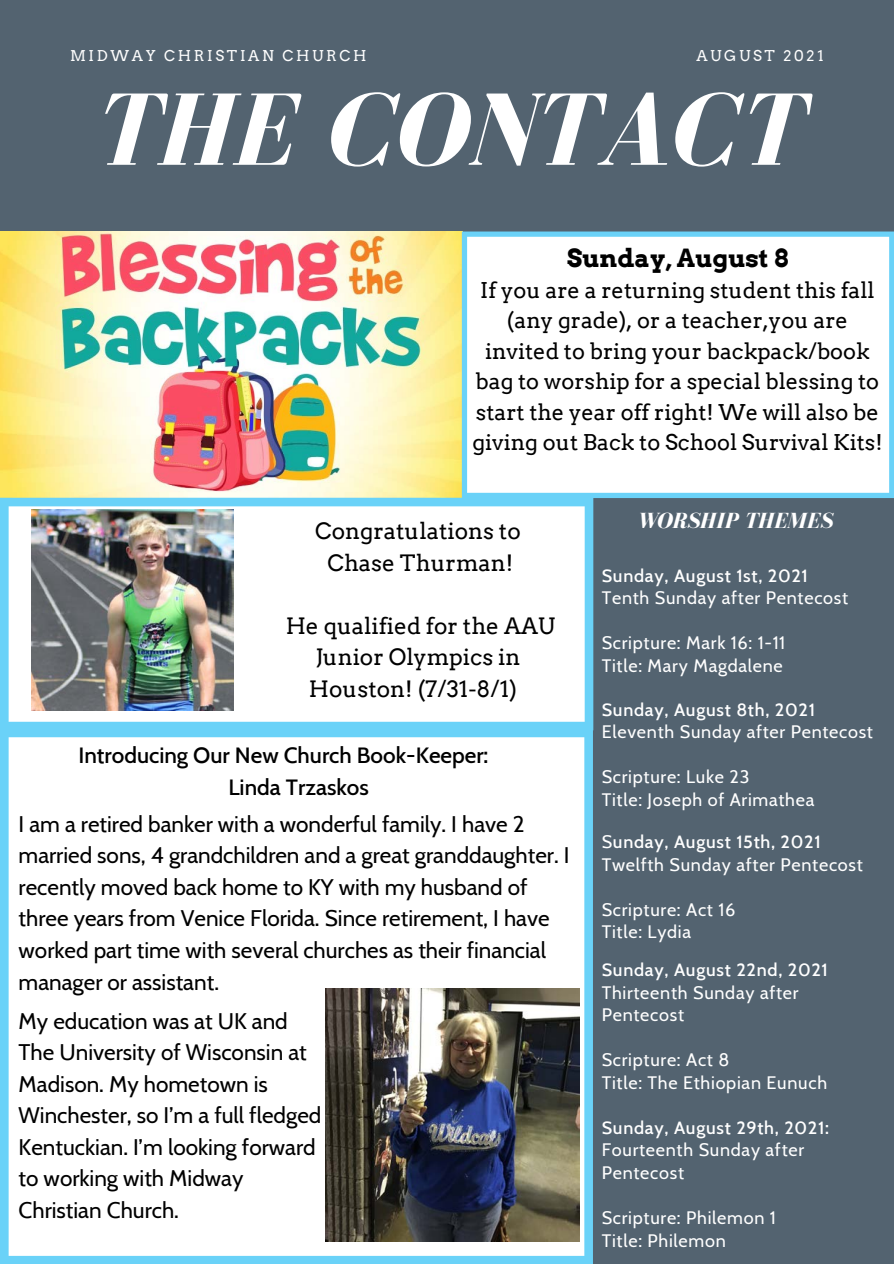
<style>
.page{position:relative;width:894px;height:1264px;background:#fff}
.page>*{position:absolute;margin:0;border:0;box-sizing:border-box;transform-origin:0 0}
.t1{font:italic 700 105.9px "Bodoni FLF";color:#fff}
.t2{font:700 25.05px "Arvo";color:#000}
.t3{font:22.5px/31.5px "Cabin";color:#000}
.t4{font:22.5px/31.5px "Arvo";color:#000}
.t5{font:500 22.5px "Cabin";color:#000}
.t6{font:italic 700 22.5px "Bodoni FLF";color:#fff}
.t7{font:21.75px/30.5px "Arvo";color:#000;text-align:center}
.t8{font:18px/22.5px "Cabin";letter-spacing:.04em;color:#fff}
.t9{font:500 18px "Cabin";letter-spacing:.04em;color:#fff}
.t10{font:14.85px "Arvo";letter-spacing:.18em;color:#fff}
.s1{font-weight:400}
</style>
<div class="page">
<div style="left:592px;top:493px;width:301px;height:770px;background:#536370"></div>
<div style="left:0;top:0;width:893px;height:232px;background:#536370"></div>
<img style="left:0;top:231px;width:461px;height:266px">
<svg style="left:461px;top:231px;width:432px;height:267px"></svg>
<img style="left:0;top:497px;width:593px;height:233px">
<svg style="left:0;top:728px;width:592px;height:535px"></svg>
<p class="t10" style="left:70px;top:46px;width:298px">MIDWAY CHRISTIAN CHURCH</p>
<p class="t10" style="left:696px;top:46px;width:129px">AUGUST 2021</p>
<p class="t1" style="left:92px;top:73px;width:711px">THE CONTACT</p>
<p class="t2" style="left:567px;top:242px;width:222px">Sunday, August 8</p>
<p class="t7" style="left:472px;top:275px;width:411px">If you are a returning student this fall (any grade), or a teacher,you are invited to bring your backpack/book bag to worship for a special blessing to start the year off right! We will also be giving out Back to School Survival Kits!</p>
<p class="t4" style="left:315px;top:515px;width:207px">Congratulations to</p>
<p class="t4" style="left:327px;top:547px;width:187px">Chase Thurman!</p>
<p class="t4" style="left:309px;top:610px;width:247px;text-indent:-23px">He qualified for the AAU<br>Junior Olympics in<br>Houston! (7/31-8/1)</p>
<p class="t5" style="left:78px;top:741px;width:411px">Introducing Our New Church Book-Keeper:</p>
<p class="t5" style="left:228px;top:773px;width:142px">Linda Trzaskos</p>
<p class="t3" style="left:19px;top:808px;width:552px">I am a retired banker with a wonderful family. I have 2 married sons, 4 grandchildren and a great granddaughter. I recently moved back home to KY with my husband of three years from Venice Florida. Since retirement, I have worked part time with several churches as their financial manager or assistant.</p>
<p class="t3" style="left:19px;top:1004px;width:304px">My education was at UK and<br>The University of Wisconsin at<br>Madison. My hometown is<br>Winchester, so I’m a full fledged<br>Kentuckian. I’m looking forward to working with Midway<br>Christian Church.</p>
<p class="t6" style="left:636px;top:508px;width:197px">WORSHIP THEMES</p>
<p class="t9" style="left:601px;top:564px;width:207px">Sunday, August 1st, 2021</p>
<p class="t8" style="left:601px;top:586px;width:248px">Tenth Sunday after Pentecost</p>
<p class="t8" style="left:601px;top:631px;width:185px">Scripture: Mark 16: 1-11</p>
<p class="t8" style="left:601px;top:654px;width:182px">Title: Mary Magdalene</p>
<p class="t9" style="left:601px;top:698px;width:214px">Sunday, August 8th, 2021</p>
<p class="t8" style="left:601px;top:720px;width:273px">Eleventh Sunday after Pentecost</p>
<p class="t8" style="left:601px;top:765px;width:149px">Scripture: Luke 23</p>
<p class="t8" style="left:601px;top:788px;width:214px">Title: Joseph of Arimathea</p>
<p class="t9" style="left:601px;top:830px;width:220px"><span class="s1">S</span>unday, August 15th, 2021</p>
<p class="t8" style="left:601px;top:852px;width:262px">Twelfth Sunday after Pentecost</p>
<p class="t8" style="left:601px;top:897px;width:135px">Scripture: Act 16</p>
<p class="t8" style="left:601px;top:920px;width:91px">Title: Lydia</p>
<p class="t9" style="left:601px;top:958px;width:227px">Sunday, August 22nd, 2021</p>
<p class="t8" style="left:601px;top:981px;width:198px">Thirteenth Sunday after<br>Pentecost</p>
<p class="t8" style="left:601px;top:1048px;width:129px">Scripture: Act 8</p>
<p class="t8" style="left:601px;top:1071px;width:227px">Title: The Ethiopian Eunuch</p>
<p class="t9" style="left:601px;top:1116px;width:228px">Sunday, August 29th, 2021:</p>
<p class="t8" style="left:601px;top:1138px;width:204px">Fourteenth Sunday after<br>Pentecost</p>
<p class="t8" style="left:601px;top:1206px;width:175px">Scripture: Philemon 1</p>
<p class="t8" style="left:601px;top:1228px;width:125px">Title: Philemon</p>
</div>
